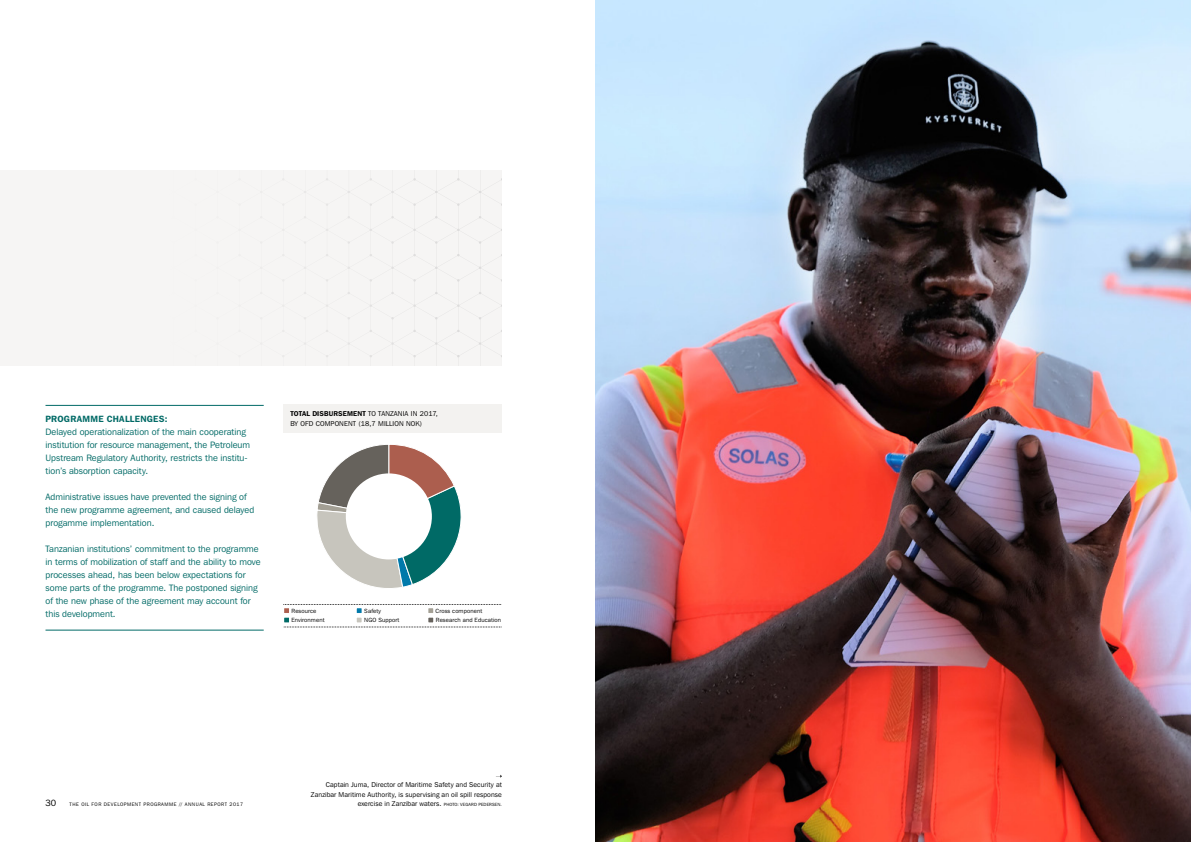
<style>
.page{position:relative;width:1191px;height:842px;background:#fff}
.page>*{position:absolute;margin:0;border:0;box-sizing:border-box;transform-origin:0 0}
.t1{font:9.2px/13px "Franklin Gothic IT Cby BT";letter-spacing:.005em;color:#006a66}
.t2{font:600 9px "Franklin Gothic IT Cby BT";letter-spacing:.035em;color:#006a66}
.t3{font:9px "Franklin Gothic IT Cby BT";color:#000}
.t4{font:7px/9.5px "Franklin Gothic IT Cby BT";letter-spacing:.015em;color:#000}
.t5{font:6px/9.4px "Franklin Gothic IT Cby BT";letter-spacing:.02em;color:#000}
.t6{font:5px "Franklin Gothic IT Cby BT";letter-spacing:.1em;color:#000}
.s1{font-weight:600}
.s2{font-size:4.5px}
</style>
<div class="page">
<div style="left:0;top:171px;width:502px;height:195px;background:#f6f5f4"></div>
<div style="left:283px;top:405px;width:219px;height:28px;background:#f3f2f0"></div>
<svg style="left:317px;top:444px;width:145px;height:144px"></svg>
<div style="left:346px;top:473px;width:86px;height:86px;background:#fff;border-radius:50%"></div>
<svg style="left:284px;top:604px;width:218px;height:24px"></svg>
<div style="left:283px;top:617px;width:7px;height:6px;border:1px solid #fff"></div>
<hr style="left:45px;top:405px;width:219px;height:1px;background:#006a66">
<hr style="left:45px;top:630px;width:219px;height:1px;background:#006a66">
<img style="left:595px;top:0;width:596px;height:842px">
<p class="t2" style="left:45px;top:413px;width:123px">PROGRAMME CHALLENGES:</p>
<p class="t1" style="left:45px;top:425px;width:206px">Delayed operationalization of the main cooperating institution for resource management, the Petroleum Upstream Regulatory Authority, restricts the institu&shy;tion’s absorption capacity.</p>
<p class="t1" style="left:45px;top:490px;width:210px">Administrative issues have prevented the signing of the new programme agreement, and caused delayed progamme implementation.</p>
<p class="t1" style="left:45px;top:542px;width:217px">Tanzanian institutions’ commitment to the programme in terms of mobilization of staff and the ability to move processes ahead, has been below expectations for some parts of the programme. The postponed signing of the new phase of the agreement may account for this development.</p>
<p class="t4" style="left:290px;top:409px;width:149px;line-height:10px"><span class="s1">TOTAL DISBURSEMENT</span> TO TANZANIA IN 2017,<br>BY OFD COMPONENT (18,7 MILLION NOK)</p>
<p class="t5" style="left:291px;top:606px;width:26px">Resource</p>
<p class="t5" style="left:364px;top:606px;width:37px">Safety<br>NGO Support</p>
<p class="t5" style="left:436px;top:615px;width:67px">Research and Education</p>
<p class="t5" style="left:435px;top:606px;width:48px">Cross component</p>
<p class="t5" style="left:291px;top:615px;width:35px">Environment</p>
<p class="t3" style="left:45px;top:798px;width:12px">30</p>
<p class="t6" style="left:70px;top:801px;width:175px">THE OIL FOR DEVELOPMENT PROGRAMME // ANNUAL REPORT 2017</p>
<p class="t4" style="left:311px;top:780px;width:192px;text-align:right">Captain Juma, Director of Maritime Safety and Security at<br>Zanzibar Maritime Authority, is supervising an oil spill response exercise in Zanzibar waters. <span class="s2">PHOTO: VEGARD PEDERSEN.</span></p>
</div>
